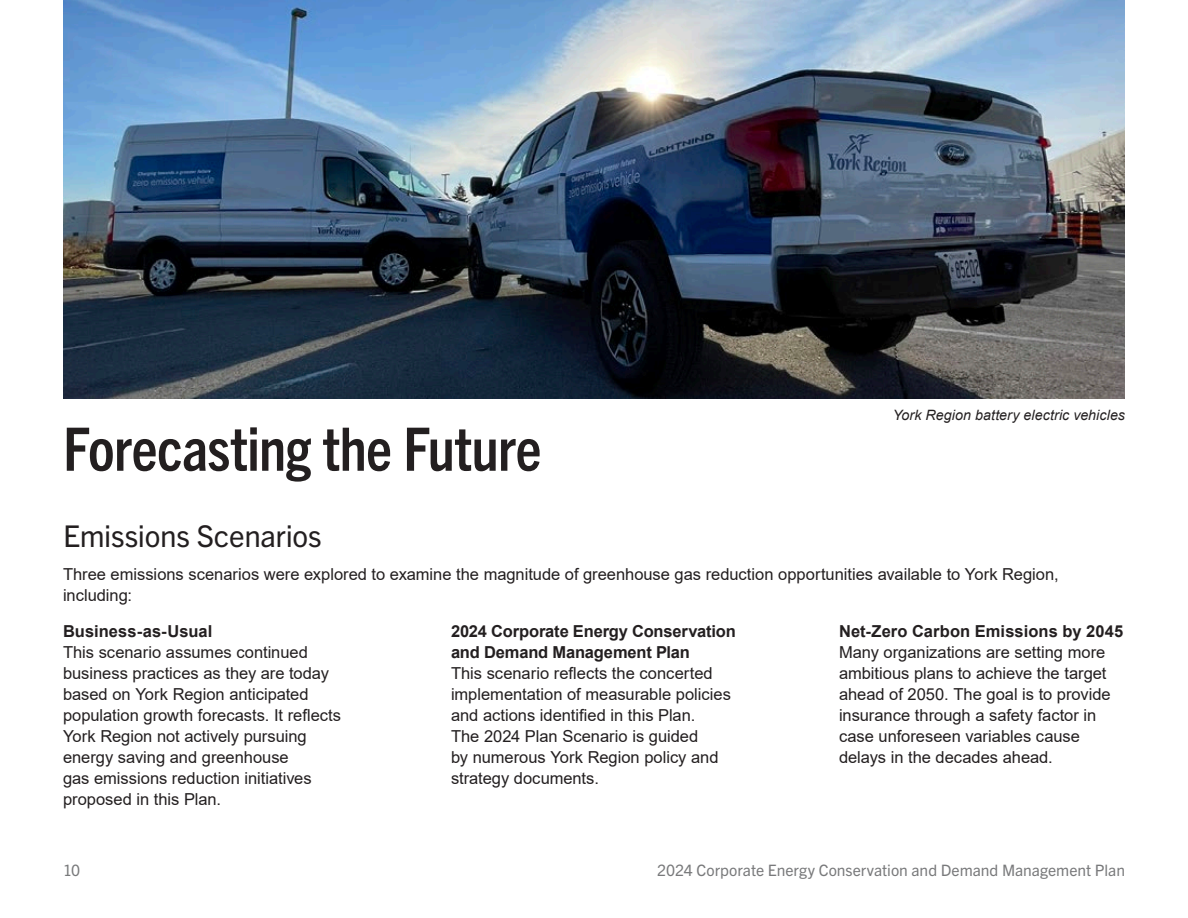
<style>
.page{position:relative;width:1188px;height:918px;background:#fff}
.page>*{position:absolute;margin:0;border:0;box-sizing:border-box;transform-origin:0 0}
.Heading_1{font:700 condensed 60px "Trade Gothic Next LT Pro";letter-spacing:-.01em;color:#231f20}
.Heading_2{font:30px "Trade Gothic Next LT Pro";letter-spacing:-.01em;color:#231f20}
.Body{font:16.5px/21px "Arial";color:#231f20}
.t1{font:15.75px "Trade Gothic Next LT Pro";color:#57585a}
.t2{font:italic 14.25px "Arial";letter-spacing:.005em;color:#231f20}
.s1{font-weight:700}
</style>
<div class="page">
<img style="left:63px;top:0;width:1062px;height:399px">
<p class="Heading_1" style="left:63px;top:408px;width:480px">Forecasting the Future</p>
<p class="t2" style="left:893px;top:406px;width:234px">York Region battery electric vehicles</p>
<p class="Heading_2" style="left:63px;top:515px;width:260px">Emissions Scenarios</p>
<p class="Body" style="left:63px;top:564px;width:997px">Three emissions scenarios were explored to examine the magnitude of greenhouse gas reduction opportunities available to York Region, including:</p>
<p class="Body" style="left:63px;top:620px;width:280px"><span class="s1">Business-as-Usual<br></span>This scenario assumes continued business practices as they are today based on York Region anticipated population growth forecasts. It reflects<br>York Region not actively pursuing energy saving and greenhouse<br>gas emissions reduction initiatives proposed in this Plan.</p>
<p class="Body" style="left:451px;top:620px;width:286px"><span class="s1">2024 Corporate Energy Conservation and Demand Management Plan<br></span>This scenario reflects the concerted implementation of measurable policies and actions identified in this Plan.<br>The 2024 Plan Scenario is guided<br>by numerous York Region policy and strategy documents.</p>
<p class="Body" style="left:839px;top:620px;width:286px"><span class="s1">Net-Zero Carbon Emissions by 2045<br></span>Many organizations are setting more ambitious plans to achieve the target ahead of 2050. The goal is to provide insurance through a safety factor in case unforeseen variables cause delays in the decades ahead.</p>
<p class="t1" style="left:63px;top:859px;width:19px">10</p>
<p class="t1" style="left:657px;top:859px;width:469px">2024 Corporate Energy Conservation and Demand Management Plan</p>
</div>
